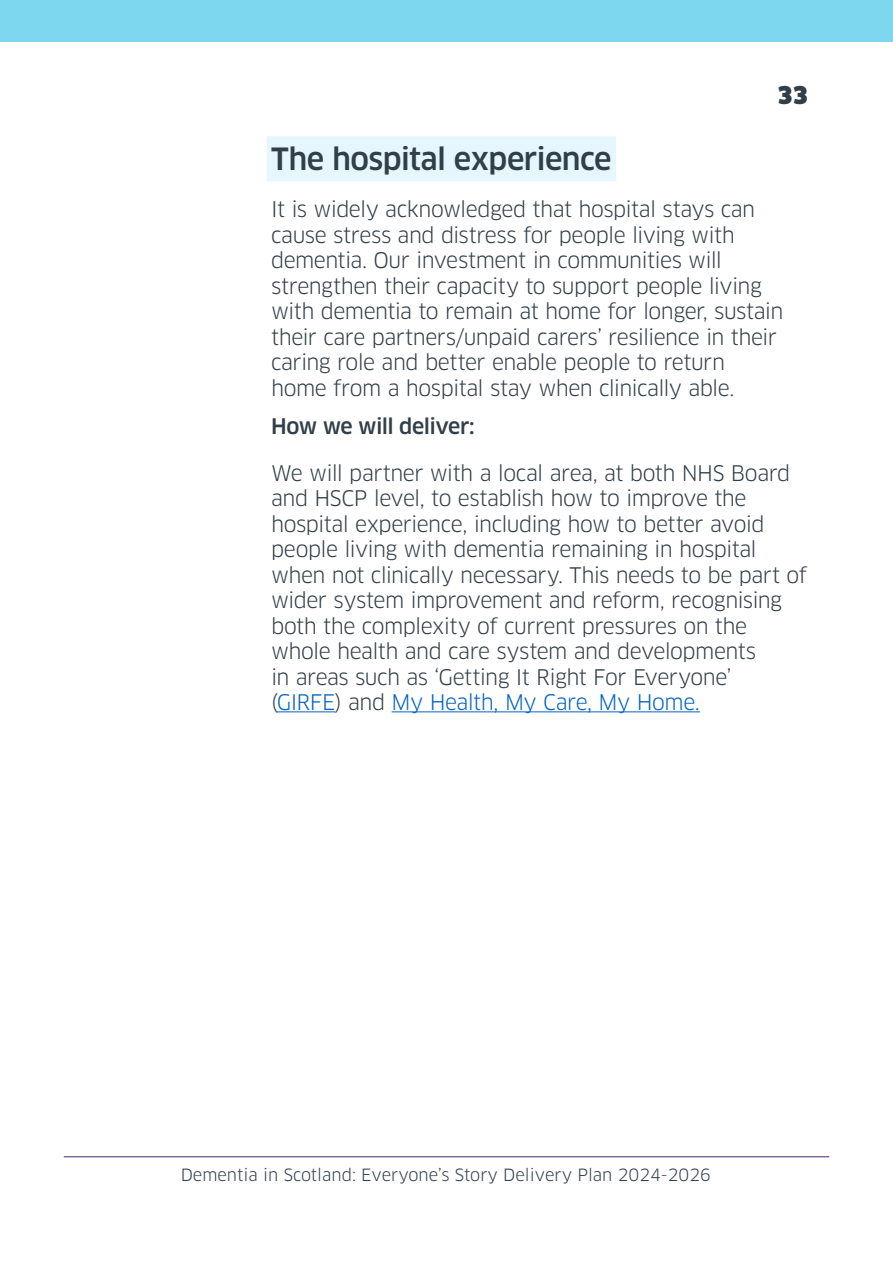
<style>
.page{position:relative;width:893px;height:1263px;background:#fff}
.page>*{position:absolute;margin:0;border:0;box-sizing:border-box;transform-origin:0 0}
.t1{font:500 30px "Clan OT";letter-spacing:-.02em;color:#323e48}
.t2{font:900 24px "Clan OT";color:#323e48}
.t3{font:21px/25.5px "Clan OT";letter-spacing:-.03em;color:#323e48}
.t4{font:500 21px "Clan OT";letter-spacing:-.035em;color:#323e48}
.t5{font:16.5px "Clan OT";color:#323e48}
.s1{color:#0563c1}
</style>
<div class="page">
<hr style="left:64px;top:1156px;width:765px;height:1px;background:#4a237b">
<div style="left:0;top:0;width:893px;height:42px;background:#7dd7ef"></div>
<div style="left:267px;top:136px;width:349px;height:45px;background:#e5f7fc"></div>
<hr style="left:277px;top:711px;width:58px;height:1px;background:#0563c1">
<hr style="left:392px;top:711px;width:308px;height:1px;background:#0563c1">
<p class="t2" style="left:778px;top:81px;width:32px">33</p>
<h1 class="t1" style="left:271px;top:142px;width:342px">The hospital experience</h1>
<p class="t3" style="left:271px;top:197px;width:514px">It is widely acknowledged that hospital stays can cause stress and distress for people living with dementia. Our investment in communities will strengthen their capacity to support people living with dementia to remain at home for longer, sustain their care partners/unpaid carers’ resilience in their caring role and better enable people to return home from a hospital stay when clinically able.</p>
<p class="t4" style="left:271px;top:414px;width:205px">How we will deliver:</p>
<p class="t3" style="left:271px;top:460px;width:538px">We will partner with a local area, at both NHS Board and HSCP level, to establish how to improve the hospital experience, including how to better avoid people living with dementia remaining in hospital when not clinically necessary. This needs to be part of wider system improvement and reform, recognising both the complexity of current pressures on the whole health and care system and developments<br>in areas such as ‘Getting It Right For Everyone’ (<span class="s1">GIRFE</span>) and <span class="s1">My Health, My Care, My Home.</span></p>
<p class="t5" style="left:181px;top:1165px;width:532px">Dementia in Scotland: Everyone’s Story Delivery Plan 2024-2026</p>
</div>
